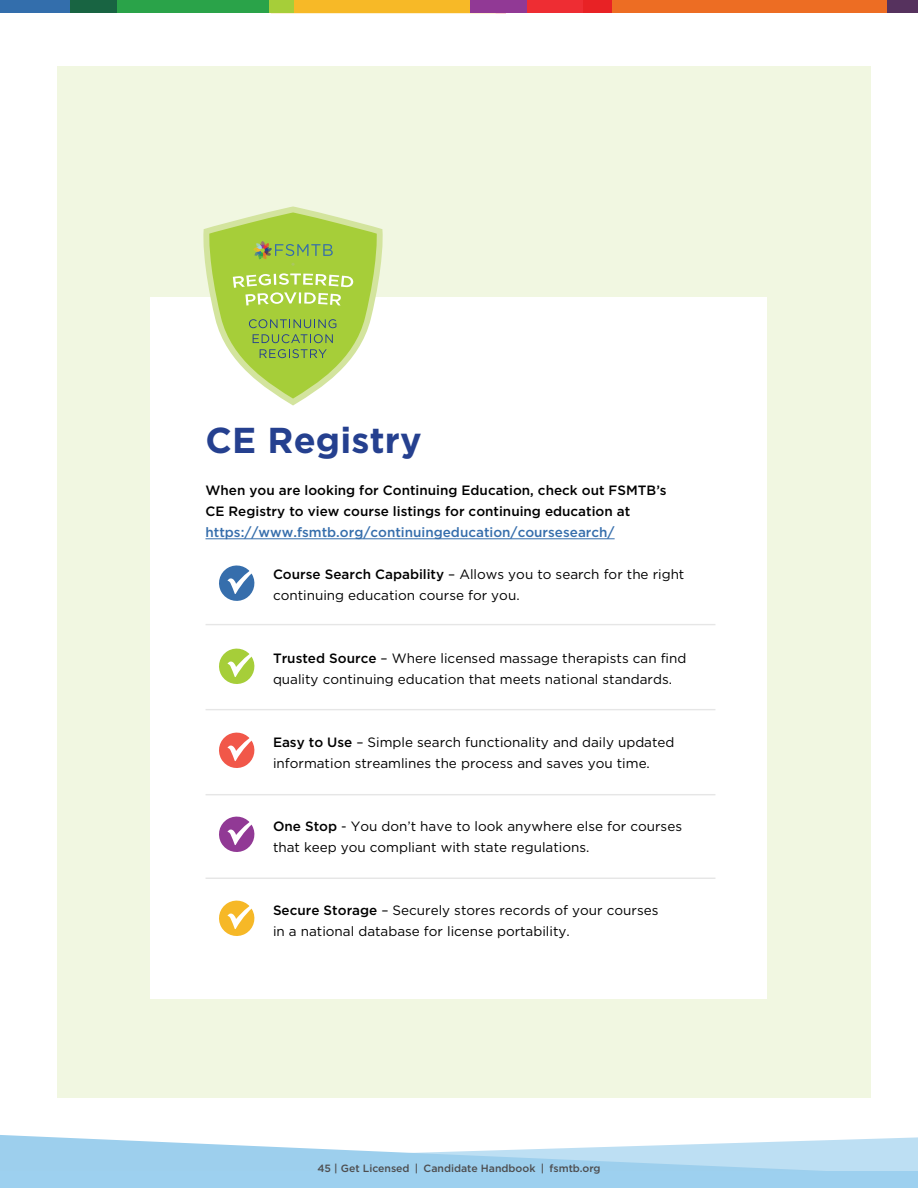
<style>
.page{position:relative;width:918px;height:1188px;background:#fff}
.page>*{position:absolute;margin:0;border:0;box-sizing:border-box;transform-origin:0 0}
.t1{font:700 36px "Gotham";letter-spacing:.005em;color:#25408f}
.t2{font:13.5px/21px "Gotham";color:#000}
.t3{font:500 13.5px/21px "Gotham";color:#000}
.t4{font:500 13.5px "Gotham";color:#366eac}
.t5{font:500 10.5px "Gotham";color:#4d4d4f}
.s1{font-weight:500}
</style>
<div class="page">
<svg style="left:0;top:1135px;width:918px;height:36px"></svg>
<div style="left:0;top:1171px;width:918px;height:17px;background:#9dd0ef"></div>
<div style="left:612px;top:0;width:306px;height:13px;background:#ed6d23"></div>
<div style="left:888px;top:0;width:30px;height:13px;background:#56325e"></div>
<div style="left:601px;top:0;width:11px;height:13px;background:#e82225"></div>
<div style="left:506px;top:0;width:77px;height:13px;background:#ee2d33"></div>
<div style="left:583px;top:0;width:11px;height:13px;background:#e82225"></div>
<div style="left:594px;top:0;width:7px;height:13px;background:#e82225"></div>
<div style="left:281px;top:0;width:205px;height:13px;background:#f7b927"></div>
<div style="left:260px;top:0;width:9px;height:13px;background:#2aa349"></div>
<div style="left:117px;top:0;width:143px;height:13px;background:#2aa349"></div>
<div style="left:269px;top:0;width:25px;height:13px;background:#a6ce39"></div>
<div style="left:106px;top:0;width:11px;height:13px;background:#186442"></div>
<div style="left:0;top:0;width:70px;height:13px;background:#336eac"></div>
<div style="left:70px;top:0;width:10px;height:13px;background:#186442"></div>
<div style="left:80px;top:0;width:26px;height:13px;background:#186442"></div>
<div style="left:471px;top:0;width:56px;height:13px;background:#913995"></div>
<div style="left:58px;top:67px;width:813px;height:1031px;background:#f1f7e1"></div>
<div style="left:151px;top:298px;width:616px;height:701px;background:#fff"></div>
<hr style="left:206px;top:539px;width:409px;height:1px;background:#366eac">
<hr style="left:206px;top:624px;width:510px;height:1px;background:#000">
<hr style="left:206px;top:709px;width:510px;height:1px;background:#000">
<hr style="left:206px;top:794px;width:510px;height:1px;background:#000">
<hr style="left:206px;top:878px;width:510px;height:1px;background:#000">
<svg style="left:219px;top:565px;width:36px;height:36px"></svg>
<svg style="left:219px;top:648px;width:36px;height:36px"></svg>
<svg style="left:219px;top:732px;width:36px;height:36px"></svg>
<svg style="left:219px;top:816px;width:36px;height:36px"></svg>
<svg style="left:219px;top:900px;width:36px;height:36px"></svg>
<svg style="left:202px;top:206px;width:182px;height:200px"></svg>
<h1 class="t1" style="left:206px;top:419px;width:218px">CE Registry</h1>
<p class="t3" style="left:206px;top:479px;width:463px">When you are looking for Continuing Education, check out FSMTB’s<br>CE Registry to view course listings for continuing education at</p>
<p class="t4" style="left:206px;top:525px;width:411px">https://www.fsmtb.org/continuingeducation/coursesearch/</p>
<p class="t2" style="left:273px;top:564px;width:413px"><span class="s1">Course Search Capability</span> – Allows you to search for the right continuing education course for you.</p>
<p class="t2" style="left:273px;top:648px;width:415px"><span class="s1">Trusted Source</span> – Where licensed massage therapists can find quality continuing education that meets national standards.</p>
<p class="t2" style="left:273px;top:732px;width:403px"><span class="s1">Easy to Use</span> – Simple search functionality and daily updated information streamlines the process and saves you time.</p>
<p class="t2" style="left:273px;top:816px;width:411px"><span class="s1">One Stop</span> - You don’t have to look anywhere else for courses that keep you compliant with state regulations.</p>
<p class="t2" style="left:273px;top:900px;width:387px"><span class="s1">Secure Storage</span> – Securely stores records of your courses in a national database for license portability.</p>
<p class="t5" style="left:317px;top:1162px;width:285px">45 | Get Licensed | Candidate Handbook | fsmtb.org</p>
</div>
